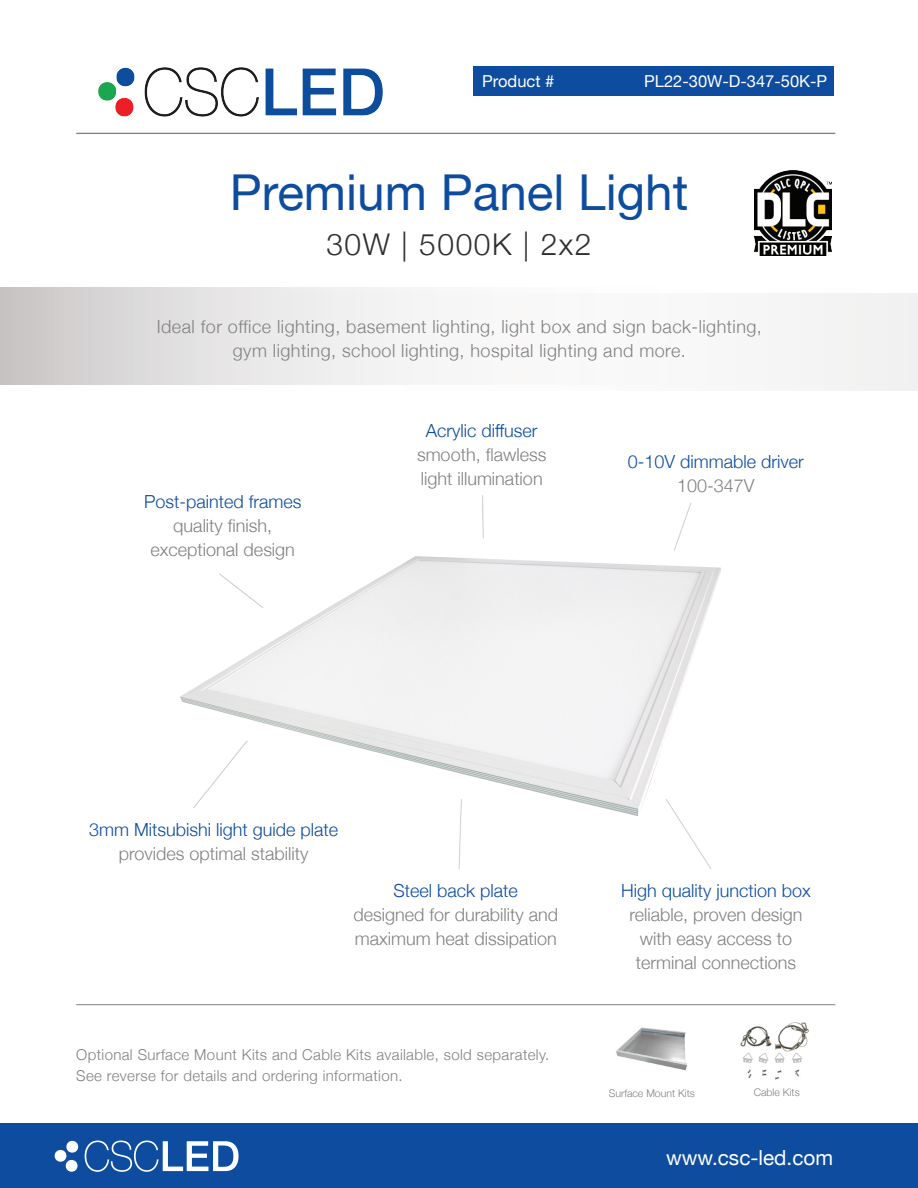
<style>
.page{position:relative;width:918px;height:1188px;background:#fff}
.page>*{position:absolute;margin:0;border:0;box-sizing:border-box;transform-origin:0 0}
.t1{font:49.5px "Helvetica Neue";color:#0d4c9f}
.t2{font:300 30px "Helvetica Neue";letter-spacing:.05em;color:#2e2f2e}
.t3{font:20.7px "Helvetica Neue";color:#fff}
.t4{font:300 18px/24px "Helvetica Neue";color:#818183}
.t5{font:300 18px/24px "Helvetica Neue";letter-spacing:.025em;color:#818183;text-align:center}
.t6{font:300 18px "Helvetica Neue";color:#0d4c9f}
.t7{font:16.5px "Helvetica Neue";color:#fff}
.t8{font:300 15px/21px "Helvetica Neue";letter-spacing:.025em;color:#818183}
.t9{font:300 10.5px "Helvetica Neue";color:#818183}
</style>
<div class="page">
<img style="left:180px;top:556px;width:541px;height:260px">
<div style="left:0;top:1123px;width:918px;height:65px;background:#0d4c9f"></div>
<img style="left:98px;top:67px;width:285px;height:50px">
<hr style="left:76px;top:133px;width:759px;height:1px;background:#818183">
<div style="left:473px;top:66px;width:361px;height:30px;background:#0d4c9f"></div>
<img style="left:755px;top:171px;width:76px;height:85px">
<svg style="left:0;top:288px;width:918px;height:6px"></svg>
<svg style="left:0;top:294px;width:918px;height:97px"></svg>
<div style="left:218px;top:572px;width:48px;height:39px;background:#fff"></div>
<hr style="left:482px;top:494px;width:4px;height:47px;background:#fff;opacity:.75">
<div style="left:192px;top:740px;width:58px;height:70px;background:#fff"></div>
<svg style="left:674px;top:503px;width:18px;height:48px"></svg>
<svg style="left:422px;top:797px;width:76px;height:72px"></svg>
<img style="left:616px;top:1027px;width:71px;height:44px">
<img style="left:740px;top:1022px;width:69px;height:58px">
<hr style="left:76px;top:1004px;width:759px;height:1px;background:#818183">
<svg style="left:650px;top:797px;width:71px;height:72px"></svg>
<svg style="left:85px;top:1141px;width:154px;height:31px"></svg>
<div style="left:66px;top:1141px;width:12px;height:12px;background:#fff;border-radius:6px"></div>
<div style="left:66px;top:1160px;width:12px;height:12px;background:#fff;border-radius:6px"></div>
<div style="left:55px;top:1150px;width:11px;height:12px;background:#fff;border-radius:6px"></div>
<p class="t7" style="left:482px;top:69px;width:74px">Product #</p>
<p class="t7" style="left:644px;top:69px;width:185px">PL22-30W-D-347-50K-P</p>
<p class="t1" style="left:230px;top:157px;width:460px">Premium Panel Light</p>
<p class="t2" style="left:326px;top:220px;width:267px">30W | 5000K | 2x2</p>
<p class="t5" style="left:157px;top:313px;width:607px">Ideal for office lighting, basement lighting, light box and sign back-lighting, gym lighting, school lighting, hospital lighting and more.</p>
<p class="t6" style="left:144px;top:487px;width:159px">Post-painted frames</p>
<p class="t4" style="left:151px;top:512px;width:146px;text-align:center">quality finish, exceptional design</p>
<p class="t6" style="left:426px;top:416px;width:113px">Acrylic diffuser</p>
<p class="t4" style="left:417px;top:442px;width:131px">smooth, flawless light illumination</p>
<p class="t6" style="left:628px;top:447px;width:178px">0-10V dimmable driver</p>
<p class="t4" style="left:677px;top:472px;width:79px">100-347V</p>
<p class="t6" style="left:89px;top:815px;width:251px">3mm Mitsubishi light guide plate</p>
<p class="t4" style="left:119px;top:840px;width:191px">provides optimal stability</p>
<p class="t6" style="left:394px;top:876px;width:126px">Steel back plate</p>
<p class="t4" style="left:353px;top:901px;width:206px">designed for durability and maximum heat dissipation</p>
<p class="t8" style="left:76px;top:1043px;width:475px">Optional Surface Mount Kits and Cable Kits available, sold separately.<br>See reverse for details and ordering information.</p>
<p class="t6" style="left:621px;top:876px;width:191px">High quality junction box</p>
<p class="t4" style="left:629px;top:901px;width:175px">reliable, proven design</p>
<p class="t4" style="left:640px;top:925px;width:154px">with easy access to</p>
<p class="t4" style="left:636px;top:949px;width:162px">terminal connections</p>
<p class="t9" style="left:609px;top:1085px;width:88px">Surface Mount Kits</p>
<p class="t9" style="left:754px;top:1084px;width:48px">Cable Kits</p>
<p class="t3" style="left:666px;top:1143px;width:169px">www.csc-led.com</p>
</div>
